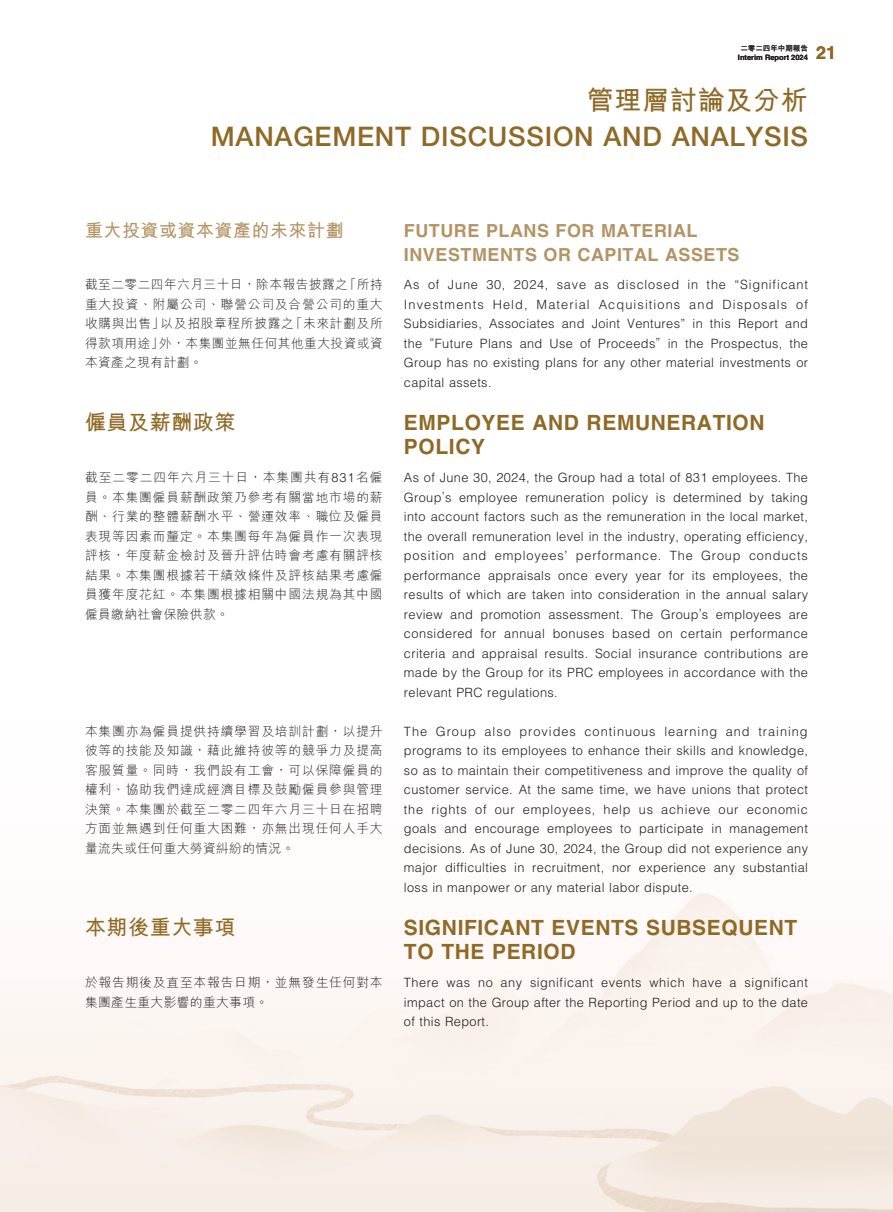
<style>
.page{position:relative;width:893px;height:1212px;background:#fff}
.page>*{position:absolute;margin:0;border:0;box-sizing:border-box;transform-origin:0 0}
.t1{font:500 27px "Helvetica Neue LT Std";letter-spacing:.03em;color:#8f6a26}
.t2{font:700 27px "M Hei HK";letter-spacing:.03em;color:#8f6a26}
.t3{font:700 21px/24px "Helvetica LT Std";letter-spacing:.03em;color:#8f6a26}
.t4{font:700 21px "M Hei HK";letter-spacing:.03em;color:#8f6a26}
.t5{font:700 18px/24px "Helvetica LT Std";letter-spacing:.03em;color:#b49465}
.t6{font:700 18px "M Hei HK";letter-spacing:.03em;color:#b49465}
.t7{font:700 18px "Helvetica LT Std";color:#8f6a26}
.t8{font:300 12.75px/19.5px "Helvetica LT Std";letter-spacing:.03em;color:#231f20;text-align:justify}
.t9{font:300 12.75px/19.5px "M Hei HK";letter-spacing:.065em;color:#231f20;text-align:justify}
.t10{font:700 7.5px "Helvetica LT Std";color:#231f20}
.t11{font:700 7.5px "M Hei HK";color:#231f20}
.s1{font-family:"Helvetica LT Std"}
</style>
<div class="page">
<p class="t11" style="left:740px;top:43px;width:69px">二零二四年中期報告</p>
<p class="t10" style="left:738px;top:53px;width:72px">Interim Report 2024</p>
<h1 class="t2" style="left:587px;top:81px;width:223px">管理層討論及分析</h1>
<h1 class="t1" style="left:211px;top:120px;width:599px">MANAGEMENT DISCUSSION AND ANALYSIS</h1>
<h3 class="t7" style="left:816px;top:42px;width:22px">21</h3>
<h3 class="t6" style="left:85px;top:217px;width:260px">重大投資或資本資產的未來計劃</h3>
<p class="t9" style="left:85px;top:275px;width:299px">截至二零二四年六月三十日，除本報告披露之「所持重大投資、附屬公司、聯營公司及合營公司的重大收購與出售」以及招股章程所披露之「未來計劃及所得款項用途」外，本集團並無任何其他重大投資或資本資產之現有計劃。</p>
<h2 class="t4" style="left:85px;top:407px;width:152px">僱員及薪酬政策</h2>
<p class="t9" style="left:85px;top:468px;width:299px">截至二零二四年六月三十日，本集團共有<span class="s1">831</span>名僱員。本集團僱員薪酬政策乃參考有關當地市場的薪酬、行業的整體薪酬水平、營運效率、職位及僱員表現等因素而釐定。本集團每年為僱員作一次表現評核，年度薪金檢討及晉升評估時會考慮有關評核結果。本集團根據若干績效條件及評核結果考慮僱員獲年度花紅。本集團根據相關中國法規為其中國僱員繳納社會保險供款。</p>
<p class="t9" style="left:85px;top:721px;width:299px">本集團亦為僱員提供持續學習及培訓計劃，以提升彼等的技能及知識，藉此維持彼等的競爭力及提高客服質量。同時，我們設有工會，可以保障僱員的權利、協助我們達成經濟目標及鼓勵僱員參與管理決策。本集團於截至二零二四年六月三十日在招聘方面並無遇到任何重大困難，亦無出現任何人手大量流失或任何重大勞資糾紛的情況。</p>
<h2 class="t4" style="left:85px;top:912px;width:152px">本期後重大事項</h2>
<p class="t9" style="left:85px;top:973px;width:299px">於報告期後及直至本報告日期，並無發生任何對本集團產生重大影響的重大事項。</p>
<h3 class="t5" style="left:404px;top:219px;width:337px">FUTURE PLANS FOR MATERIAL<br>INVESTMENTS OR CAPITAL ASSETS</h3>
<p class="t8" style="left:404px;top:275px;width:406px">As of June 30, 2024, save as disclosed in the “Significant Investments Held, Material Acquisitions and Disposals of Subsidiaries, Associates and Joint Ventures” in this Report and the “Future Plans and Use of Proceeds” in the Prospectus, the Group has no existing plans for any other material investments or capital assets.</p>
<h2 class="t3" style="left:404px;top:410px;width:362px">EMPLOYEE AND REMUNERATION<br>POLICY</h2>
<p class="t8" style="left:404px;top:468px;width:406px">As of June 30, 2024, the Group had a total of 831 employees. The Group’s employee remuneration policy is determined by taking into account factors such as the remuneration in the local market, the overall remuneration level in the industry, operating efficiency, position and employees’ performance. The Group conducts performance appraisals once every year for its employees, the results of which are taken into consideration in the annual salary review and promotion assessment. The Group’s employees are considered for annual bonuses based on certain performance criteria and appraisal results. Social insurance contributions are made by the Group for its PRC employees in accordance with the relevant PRC regulations.</p>
<p class="t8" style="left:404px;top:721px;width:406px">The Group also provides continuous learning and training programs to its employees to enhance their skills and knowledge, so as to maintain their competitiveness and improve the quality of customer service. At the same time, we have unions that protect the rights of our employees, help us achieve our economic goals and encourage employees to participate in management decisions. As of June 30, 2024, the Group did not experience any major difficulties in recruitment, nor experience any substantial loss in manpower or any material labor dispute.</p>
<h2 class="t3" style="left:404px;top:915px;width:395px">SIGNIFICANT EVENTS SUBSEQUENT<br>TO THE PERIOD</h2>
<p class="t8" style="left:404px;top:973px;width:406px">There was no any significant events which have a significant impact on the Group after the Reporting Period and up to the date of this Report.</p>
</div>
